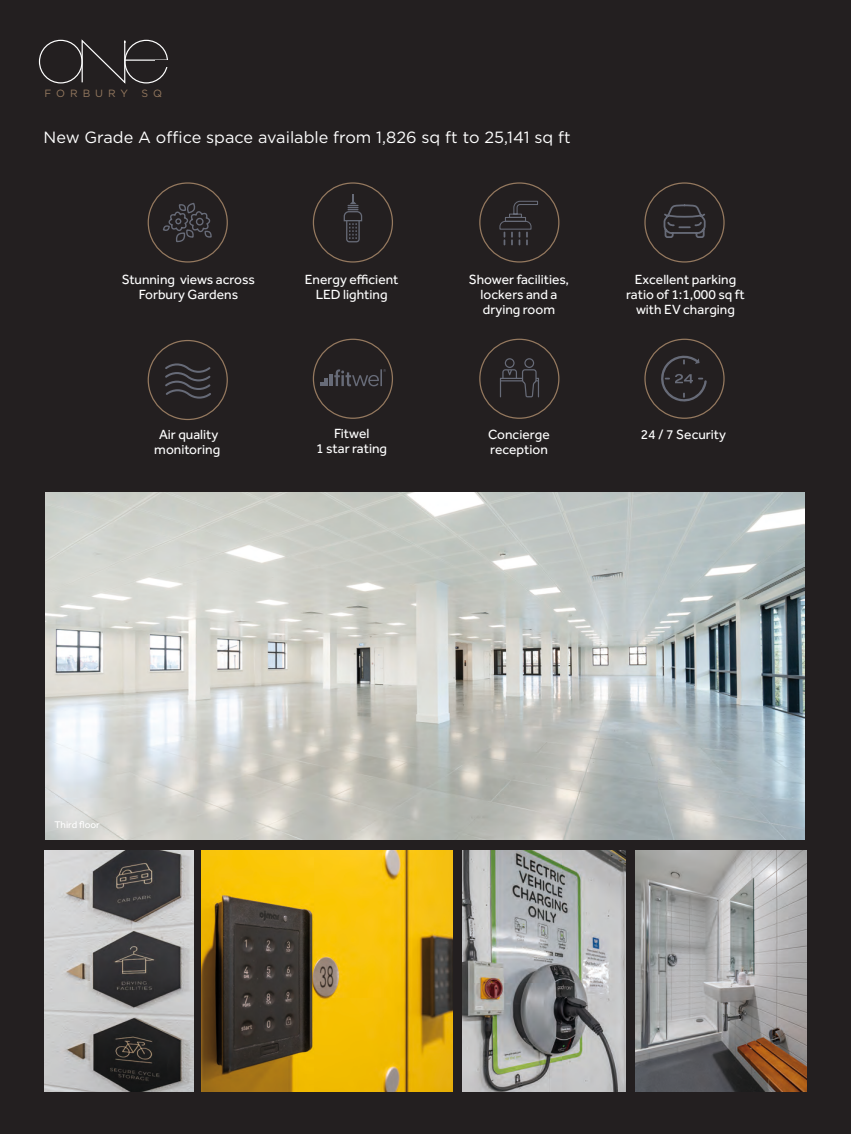
<style>
.page{position:relative;width:851px;height:1134px;background:#fff}
.page>*{position:absolute;margin:0;border:0;box-sizing:border-box;transform-origin:0 0}
.t1{font:16.25px "Gotham";color:#fff}
.t2{font:13.75px/15px "Effra";color:#fff;text-align:center}
.t3{font:10.5px "Gotham";letter-spacing:.48em;color:#95795f}
.t4{font:10px "Effra";color:#fff}
</style>
<div class="page">
<div style="left:0;top:0;width:850px;height:1134px;background:#231f20"></div>
<div style="left:148px;top:182px;width:80px;height:81px;border:1px solid #95795f;border-radius:50%"></div>
<div style="left:313px;top:182px;width:80px;height:81px;border:1px solid #95795f;border-radius:50%"></div>
<div style="left:479px;top:182px;width:80px;height:81px;border:1px solid #95795f;border-radius:50%"></div>
<div style="left:644px;top:182px;width:80px;height:81px;border:1px solid #95795f;border-radius:50%"></div>
<div style="left:148px;top:340px;width:80px;height:80px;border:1px solid #95795f;border-radius:50%"></div>
<div style="left:313px;top:339px;width:80px;height:80px;border:1px solid #95795f;border-radius:50%"></div>
<div style="left:479px;top:339px;width:80px;height:80px;border:1px solid #95795f;border-radius:50%"></div>
<div style="left:644px;top:339px;width:80px;height:80px;border:1px solid #95795f;border-radius:50%"></div>
<svg style="left:343px;top:195px;width:19px;height:47px"></svg>
<svg style="left:163px;top:202px;width:49px;height:41px"></svg>
<svg style="left:499px;top:200px;width:39px;height:45px"></svg>
<svg style="left:663px;top:204px;width:43px;height:34px"></svg>
<svg style="left:81px;top:39px;width:45px;height:45px"></svg>
<div style="left:124px;top:40px;width:44px;height:43px;border:1px solid #fff;border-radius:50%"></div>
<div style="left:39px;top:40px;width:44px;height:43px;border:1px solid #fff;border-radius:50%"></div>
<hr style="left:125px;top:60px;width:43px;height:1px;background:#fff">
<div style="left:155px;top:61px;width:20px;height:6px;background:#231f20"></div>
<svg style="left:165px;top:363px;width:46px;height:36px"></svg>
<svg style="left:500px;top:358px;width:39px;height:39px"></svg>
<svg style="left:661px;top:355px;width:45px;height:47px"></svg>
<svg style="left:320px;top:369px;width:66px;height:17px"></svg>
<img style="left:45px;top:492px;width:759px;height:347px">
<img style="left:45px;top:850px;width:148px;height:241px">
<img style="left:202px;top:850px;width:250px;height:241px">
<img style="left:462px;top:850px;width:163px;height:241px">
<img style="left:635px;top:850px;width:171px;height:241px">
<p class="t3" style="left:44px;top:86px;width:85px">FORBURY</p>
<p class="t3" style="left:141px;top:86px;width:22px">S Q</p>
<p class="t1" style="left:44px;top:127px;width:528px">New Grade A office space available from 1,826 sq ft to 25,141 sq ft</p>
<p class="t2" style="left:122px;top:271px;width:135px">Stunning views across<br>Forbury Gardens</p>
<p class="t2" style="left:305px;top:271px;width:95px">Energy efficient<br>LED lighting</p>
<p class="t2" style="left:468px;top:271px;width:102px">Shower facilities, lockers and a</p>
<p class="t2" style="left:483px;top:301px;width:74px">drying room</p>
<p class="t2" style="left:634px;top:271px;width:103px">Excellent parking</p>
<p class="t2" style="left:626px;top:286px;width:120px">ratio of 1:1,000 sq ft</p>
<p class="t2" style="left:636px;top:301px;width:100px">with EV charging</p>
<p class="t2" style="left:159px;top:426px;width:61px">Air quality</p>
<p class="t2" style="left:154px;top:441px;width:67px">monitoring</p>
<p class="t2" style="left:334px;top:426px;width:37px">Fitwel</p>
<p class="t2" style="left:316px;top:441px;width:72px">1 star rating</p>
<p class="t2" style="left:488px;top:427px;width:63px">Concierge</p>
<p class="t2" style="left:490px;top:442px;width:59px">reception</p>
<p class="t2" style="left:640px;top:427px;width:87px">24 / 7 Security</p>
<p class="t4" style="left:55px;top:819px;width:47px">Third floor</p>
</div>
